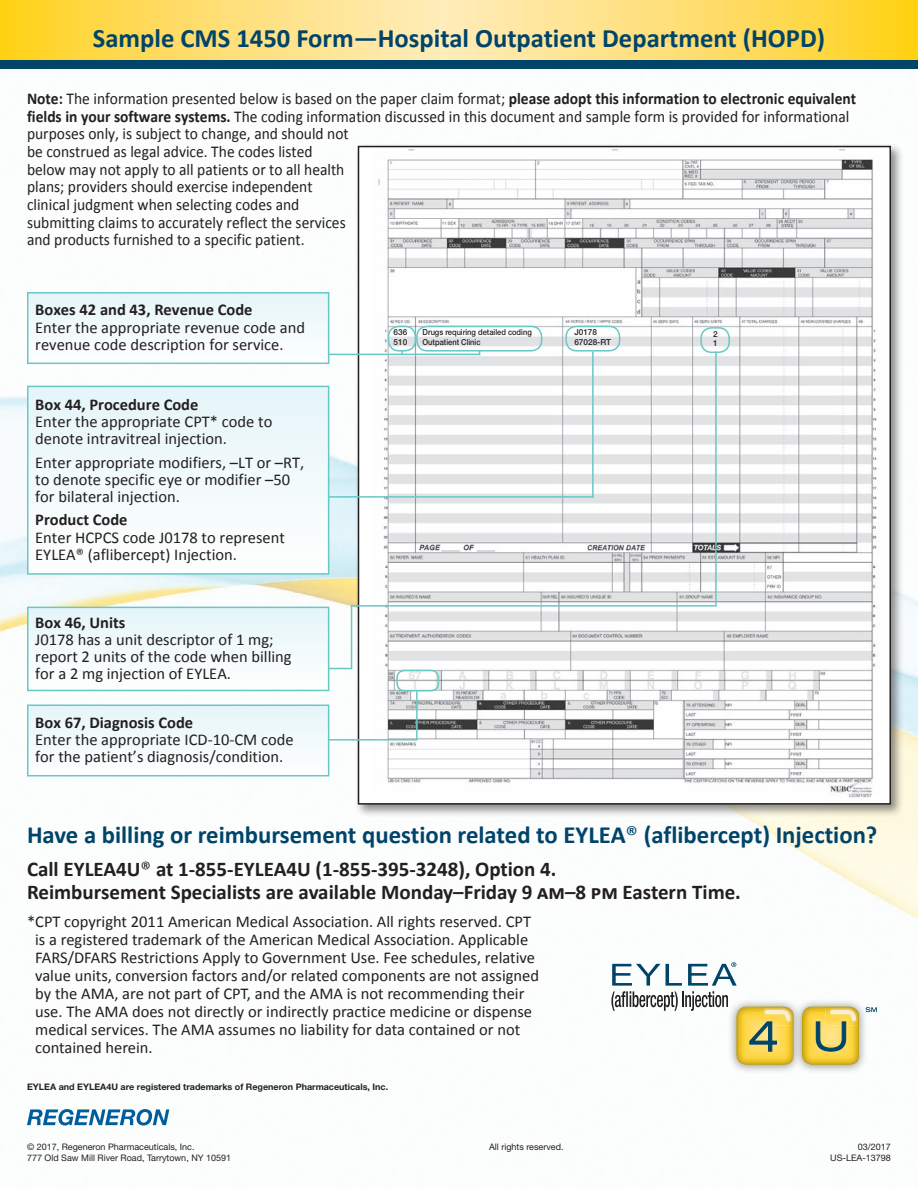
<style>
.page{position:relative;width:918px;height:1188px;background:#fff}
.page>*{position:absolute;margin:0;border:0;box-sizing:border-box;transform-origin:0 0}
.t1{font:700 26.7px "Calibri";color:#00446a}
.t2{font:700 24.75px "Calibri";color:#00446a}
.t3{font:700 21px "Calibri";color:#231f20}
.text{font:16.5px/17.2px "Calibri";color:#231f20}
.text-2{font:16.5px/17.7px "Calibri";color:#231f20;scale:.94 1}
.t4{font:9px "Helvetica Neue LT Std";color:#231f20}
.t5{font:700 9px "Helvetica Neue LT Std";color:#231f20}
.t6{font:500 8.25px/9.3px "Helvetica Neue LT Std";color:#231f20;scale:.91 1}
.t7{font:500 8.25px/9.3px "Helvetica Neue LT Std";color:#231f20}
.s1{font-weight:700}
.s2{font-weight:400}
</style>
<div class="page">
<img style="left:0;top:292px;width:918px;height:819px">
<svg style="left:0;top:0;width:918px;height:61px;background:#fadc6f"></svg>
<div style="left:0;top:61px;width:918px;height:8px;background:#00446a"></div>
<div style="left:354px;top:142px;width:550px;height:675px;background:#231f20;opacity:.5"></div>
<div style="left:358px;top:147px;width:532px;height:657px;background:#fff"></div>
<img style="left:373px;top:149px;width:504px;height:649px">
<div style="left:358px;top:146px;width:533px;height:659px;border:2px solid #231f20"></div>
<div style="left:727px;top:998px;width:141px;height:76px;background:#231f20;opacity:.5"></div>
<svg style="left:865px;top:1007px;width:12px;height:5px"></svg>
<svg style="left:611px;top:962px;width:248px;height:103px"></svg>
<svg style="left:27px;top:1109px;width:142px;height:17px"></svg>
<hr style="left:327px;top:354px;width:153px;height:1px;background:#67c8c6">
<hr style="left:326px;top:496px;width:268px;height:2px;background:#67c8c6">
<div style="left:416px;top:326px;width:126px;height:26px;border:2px solid #67c8c6;border-radius:11px"></div>
<div style="left:388px;top:326px;width:28px;height:26px;border:2px solid #67c8c6;border-radius:11px"></div>
<div style="left:565px;top:326px;width:55px;height:26px;border:2px solid #67c8c6;border-radius:11px"></div>
<hr style="left:592px;top:352px;width:2px;height:146px;background:#67c8c6">
<hr style="left:352px;top:605px;width:365px;height:2px;background:#67c8c6">
<hr style="left:715px;top:352px;width:2px;height:254px;background:#67c8c6">
<div style="left:700px;top:327px;width:30px;height:26px;border:2px solid #67c8c6;border-radius:11px"></div>
<hr style="left:351px;top:605px;width:1px;height:64px;background:#67c8c6">
<svg style="left:329px;top:668px;width:22px;height:1px"></svg>
<div style="left:396px;top:670px;width:43px;height:22px;border:2px solid #67c8c6;border-radius:8px"></div>
<hr style="left:416px;top:692px;width:2px;height:48px;background:#67c8c6">
<hr style="left:327px;top:739px;width:91px;height:2px;background:#67c8c6">
<div style="left:28px;top:705px;width:301px;height:71px;background:#f1fafc"></div>
<div style="left:27px;top:705px;width:302px;height:72px;border:2px solid #67c8c6"></div>
<div style="left:28px;top:607px;width:301px;height:83px;background:#f1fafc"></div>
<div style="left:27px;top:607px;width:302px;height:84px;border:2px solid #67c8c6"></div>
<div style="left:28px;top:386px;width:301px;height:188px;background:#f2fafc"></div>
<div style="left:27px;top:386px;width:302px;height:189px;border:2px solid #67c8c6"></div>
<div style="left:28px;top:293px;width:301px;height:70px;background:#f1fafc"></div>
<div style="left:27px;top:292px;width:302px;height:72px;border:2px solid #67c8c6"></div>
<p class="t1" style="left:93px;top:21px;width:734px">Sample CMS 1450 Form—Hospital Outpatient Department (HOPD)</p>
<p class="text-2" style="left:27px;top:90px;width:884px"><span class="s1">Note:</span> The information presented below is based on the paper claim format; <span class="s1">please adopt this information to electronic equivalent fields in your software systems.</span> The coding information discussed in this document and sample form is provided for informational purposes only, is subject to change, and should not<br>be construed as legal advice. The codes listed<br>below may not apply to all patients or to all health<br>plans; providers should exercise independent<br>clinical judgment when selecting codes and<br>submitting claims to accurately reflect the services<br>and products furnished to a specific patient.</p>
<p class="text" style="left:35px;top:301px;width:271px"><span class="s1">Boxes 42 and 43, Revenue Code<br></span>Enter the appropriate revenue code and revenue code description for service.</p>
<p class="text" style="left:35px;top:396px;width:239px"><span class="s1">Box 44, Procedure Code<br></span>Enter the appropriate CPT* code to denote intravitreal injection.</p>
<p class="text" style="left:35px;top:454px;width:271px">Enter appropriate modifiers, –LT or –RT, to denote specific eye or modifier –50 for bilateral injection.</p>
<p class="text" style="left:35px;top:511px;width:251px"><span class="s1">Product Code<br></span>Enter HCPCS code J0178 to represent<br>EYLEA® (aflibercept) Injection.</p>
<p class="text" style="left:35px;top:614px;width:258px"><span class="s1">Box 46, Units<br></span>J0178 has a unit descriptor of 1 mg; report 2 units of the code when billing for a 2 mg injection of EYLEA.</p>
<p class="text" style="left:35px;top:714px;width:260px"><span class="s1">Box 67, Diagnosis Code<br></span>Enter the appropriate ICD-10-CM code for the patient’s diagnosis/condition.</p>
<p class="t7" style="left:394px;top:328px;width:15px">636<br>510</p>
<p class="t6" style="left:423px;top:328px;width:121px">Drugs requiring detailed coding<br>Outpatient Clinic</p>
<p class="t7" style="left:574px;top:328px;width:38px">J0178<br>67028-RT</p>
<p class="t7" style="left:713px;top:329px;width:6px">2<br>1</p>
<p class="t2" style="left:27px;top:819px;width:852px">Have a billing or reimbursement question related to EYLEA<span class="s2">®</span> (aflibercept) Injection?</p>
<p class="t3" style="left:27px;top:856px;width:531px">Call EYLEA4U<span class="s2">®</span> at 1-855-EYLEA4U (1-855-395-3248), Option 4.</p>
<p class="t3" style="left:27px;top:878px;width:715px">Reimbursement Specialists are available Monday–Friday 9 am–8 pm Eastern Time.</p>
<p class="text" style="left:35px;top:913px;width:505px;line-height:18px;text-indent:-8px">*CPT copyright 2011 American Medical Association. All rights reserved. CPT is a registered trademark of the American Medical Association. Applicable FARS/DFARS Restrictions Apply to Government Use. Fee schedules, relative value units, conversion factors and/or related components are not assigned by the AMA, are not part of CPT, and the AMA is not recommending their use. The AMA does not directly or indirectly practice medicine or dispense medical services. The AMA assumes no liability for data contained or not contained herein.</p>
<p class="t5" style="left:27px;top:1081px;width:363px">EYLEA and EYLEA4U are registered trademarks of Regeneron Pharmaceuticals, Inc.</p>
<p class="t4" style="left:27px;top:1142px;width:169px">© 2017, Regeneron Pharmaceuticals, Inc.</p>
<p class="t4" style="left:489px;top:1142px;width:76px">All rights reserved.</p>
<p class="t4" style="left:858px;top:1142px;width:35px">03/2017</p>
<p class="t4" style="left:27px;top:1153px;width:206px">777 Old Saw Mill River Road, Tarrytown, NY 10591</p>
<p class="t4" style="left:830px;top:1153px;width:62px">US-LEA-13798</p>
</div>
